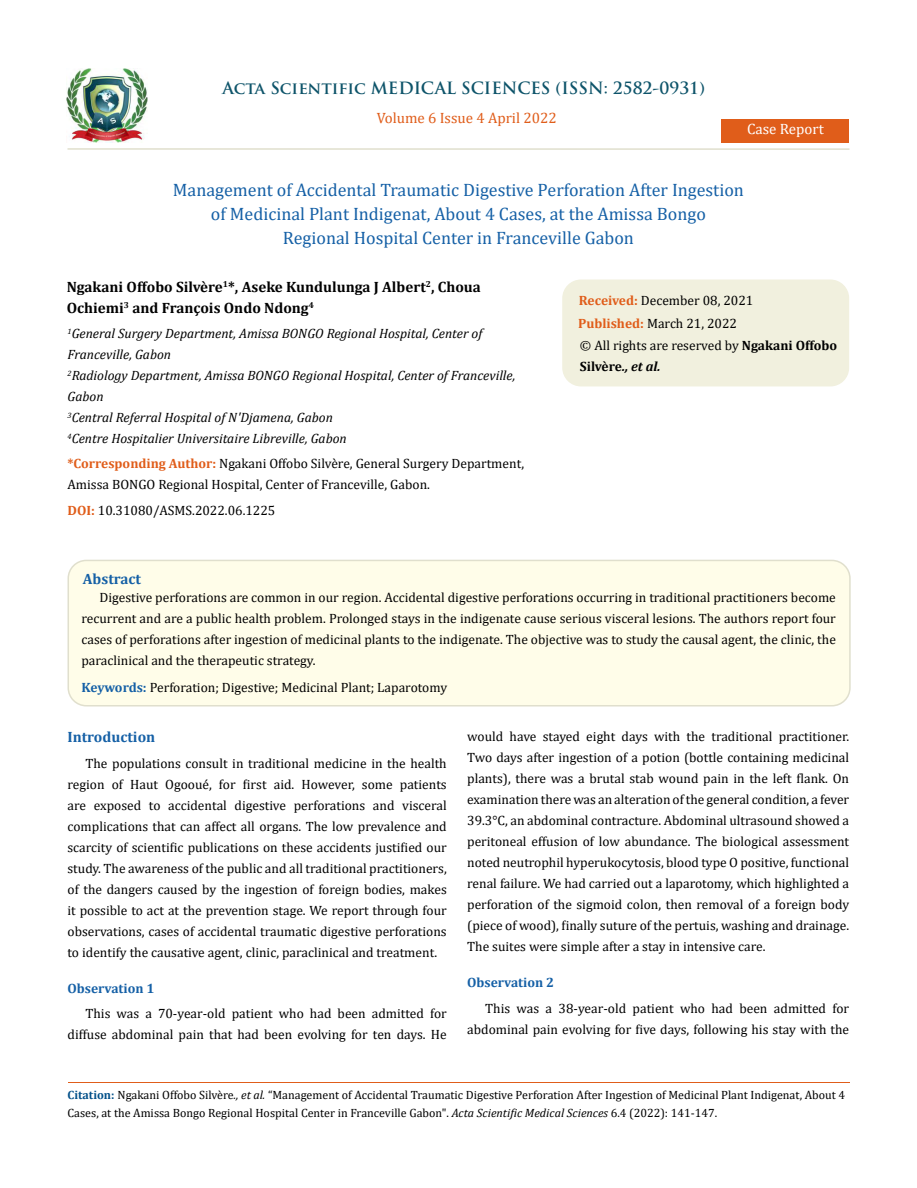
<style>
.page{position:relative;width:917px;height:1188px;background:#fff}
.page>*{position:absolute;margin:0;border:0;box-sizing:border-box;transform-origin:0 0}
.t1{font:18px/24px "Cambria";color:#1560a6;text-align:center}
.t2{font:700 16.5px "Trajan Pro";color:#0e546a}
.t3{font:700 15px/21px "Cambria";color:#000}
.t4{font:15px "Cambria";color:#e05d1a}
.t5{font:700 15px "Cambria";color:#1560a6}
.t6{font:15px "Cambria";color:#fff}
.t7{font:13.5px/21px "Cambria";color:#000}
.t8{font:italic 13.5px/21px "Cambria";color:#000}
.t9{font:700 13.5px "Cambria";color:#1560a6}
.t10{font:12px/18px "Cambria";color:#000}
.s1{font-weight:700;color:#e05d1a}
.s2{font-weight:700}
.s3{font-weight:700;font-style:italic}
.s4{font-weight:700;color:#1560a6}
.s5{font-weight:700;color:#035089}
.s6{font-style:italic}
</style>
<div class="page">
<img style="left:67px;top:68px;width:80px;height:74px">
<div style="left:721px;top:119px;width:128px;height:23px;background:#e05d1a"></div>
<div style="left:563px;top:280px;width:285px;height:106px;background:#f1f0de;border-radius:18px"></div>
<div style="left:562px;top:280px;width:287px;height:106px;border:2px solid #f1f0de;border-radius:18px"></div>
<div style="left:68px;top:560px;width:781px;height:146px;background:#fffde9;border-radius:18px"></div>
<div style="left:67px;top:560px;width:783px;height:147px;border:2px solid #e0dfcd;border-radius:18px"></div>
<hr style="left:68px;top:1082px;width:781px;height:1px;background:#e05d1a">
<hr style="left:67px;top:148px;width:782px;height:2px;background:#e0dfcd">
<p class="t2" style="left:222px;top:77px;width:484px">Acta Scientific MEDICAL SCIENCES (ISSN: 2582-0931)</p>
<p class="t4" style="left:376px;top:109px;width:182px">Volume 6 Issue 4 April 2022</p>
<p class="t6" style="left:747px;top:120px;width:78px">Case Report</p>
<h1 class="t1" style="left:173px;top:178px;width:572px">Management of Accidental Traumatic Digestive Perforation After Ingestion of Medicinal Plant Indigenat, About 4 Cases, at the Amissa Bongo<br>Regional Hospital Center in Franceville Gabon</h1>
<p class="t3" style="left:67px;top:276px;width:415px">Ngakani Offobo Silvère<sup>1</sup>*, Aseke Kundulunga J Albert<sup>2</sup>, Choua<br>Ochiemi<sup>3</sup> and François Ondo Ndong<sup>4</sup></p>
<p class="t8" style="left:67px;top:323px;width:449px"><sup>1</sup>General Surgery Department, Amissa BONGO Regional Hospital, Center of Franceville, Gabon<br><sup>2</sup>Radiology Department, Amissa BONGO Regional Hospital, Center of Franceville, Gabon<br><sup>3</sup>Central Referral Hospital of N'Djamena, Gabon<br><sup>4</sup>Centre Hospitalier Universitaire Libreville, Gabon</p>
<p class="t7" style="left:67px;top:453px;width:458px"><span class="s1">*Corresponding Author:</span> Ngakani Offobo Silvère, General Surgery Department,<br>Amissa BONGO Regional Hospital, Center of Franceville, Gabon.</p>
<p class="t7" style="left:578px;top:289px;width:177px;line-height:23px"><span class="s1">Received:</span> December 08, 2021<br><span class="s1">Published:</span> March 21, 2022</p>
<p class="t7" style="left:580px;top:334px;width:259px">© All rights are reserved by <span class="s2">Ngakani Offobo<br>Silvère</span><span class="s3">., et al.</span></p>
<p class="t7" style="left:67px;top:500px;width:209px"><span class="s1">DOI:</span> 10.31080/ASMS.2022.06.1225</p>
<p class="t5" style="left:83px;top:568px;width:60px">Abstract</p>
<p class="t7" style="left:81px;top:587px;width:756px;text-align:justify;text-indent:18px">Digestive perforations are common in our region. Accidental digestive perforations occurring in traditional practitioners become recurrent and are a public health problem. Prolonged stays in the indigenate cause serious visceral lesions. The authors report four cases of perforations after ingestion of medicinal plants to the indigenate. The objective was to study the causal agent, the clinic, the paraclinical and the therapeutic strategy.</p>
<p class="t7" style="left:81px;top:677px;width:367px"><span class="s4">Keywords:</span> Perforation; Digestive; Medicinal Plant; Laparotomy</p>
<p class="t5" style="left:67px;top:726px;width:89px">Introduction</p>
<p class="t7" style="left:67px;top:753px;width:381px;text-align:justify;text-indent:18px">The populations consult in traditional medicine in the health region of Haut Ogooué, for first aid. However, some patients are exposed to accidental digestive perforations and visceral complications that can affect all organs. The low prevalence and scarcity of scientific publications on these accidents justified our study. The awareness of the public and all traditional practitioners, of the dangers caused by the ingestion of foreign bodies, makes it possible to act at the prevention stage. We report through four observations, cases of accidental traumatic digestive perforations to identify the causative agent, clinic, paraclinical and treatment.</p>
<p class="t9" style="left:67px;top:979px;width:89px">Observation 1</p>
<p class="t7" style="left:67px;top:1003px;width:381px;text-align:right">This was a 70-year-old patient who had been admitted for diffuse abdominal pain that had been evolving for ten days. He</p>
<p class="t7" style="left:467px;top:726px;width:383px;text-align:justify">would have stayed eight days with the traditional practitioner.<br>Two days after ingestion of a potion (bottle containing medicinal plants), there was a brutal stab wound pain in the left flank. On examination there was an alteration of the general condition, a fever 39.3°C, an abdominal contracture. Abdominal ultrasound showed a peritoneal effusion of low abundance. The biological assessment noted neutrophil hyperukocytosis, blood type O positive, functional renal failure. We had carried out a laparotomy, which highlighted a perforation of the sigmoid colon, then removal of a foreign body (piece of wood), finally suture of the pertuis, washing and drainage.<br>The suites were simple after a stay in intensive care.</p>
<p class="t9" style="left:467px;top:973px;width:89px">Observation 2</p>
<p class="t7" style="left:467px;top:997px;width:383px;text-align:right">This was a 38-year-old patient who had been admitted for abdominal pain evolving for five days, following his stay with the</p>
<p class="t10" style="left:68px;top:1086px;width:779px"><span class="s5">Citation:</span> Ngakani Offobo Silvère<span class="s6">., et al.</span> “Management of Accidental Traumatic Digestive Perforation After Ingestion of Medicinal Plant Indigenat, About 4<br>Cases, at the Amissa Bongo Regional Hospital Center in Franceville Gabon". <span class="s6">Acta Scientific Medical Sciences</span> 6.4 (2022): 141-147.</p>
</div>
